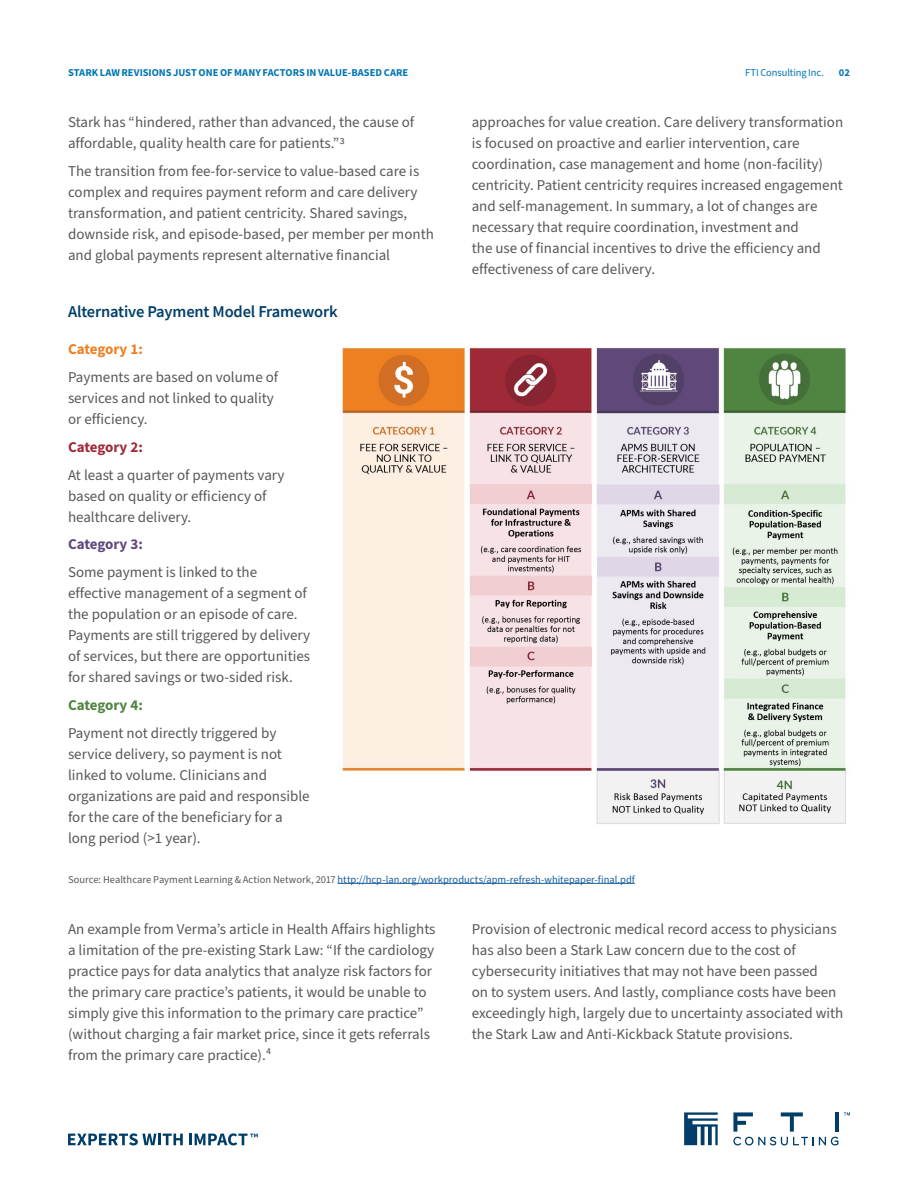
<style>
.page{position:relative;width:918px;height:1188px;background:#fff}
.page>*{position:absolute;margin:0;border:0;box-sizing:border-box;transform-origin:0 0}
.Subhead{font:600 16.5px "Source Sans Pro";letter-spacing:-.01em;color:#003e69}
.Body_Copy{font:15px/21px "Source Sans Pro";color:#57585a}
.Body_Copy-2{font:700 15px "Source Sans Pro";letter-spacing:-.01em;color:#ee8021}
.Body_Copy-3{font:700 15px "Source Sans Pro";letter-spacing:-.01em;color:#a02a38}
.Body_Copy-4{font:700 15px "Source Sans Pro";letter-spacing:-.01em;color:#60487a}
.Body_Copy-5{font:700 15px "Source Sans Pro";letter-spacing:-.01em;color:#508541}
.Boilerplate{font:10.5px "Source Sans Pro";color:#175d9e}
.FOLIO{font:700 10.5px "Source Sans Pro";color:#0075b6}
.t1{font:10.5px "Source Sans Pro";letter-spacing:-.01em;color:#0075b6}
.s1{color:#57585a}
</style>
<div class="page">
<img style="left:342px;top:347px;width:504px;height:477px">
<hr style="left:338px;top:883px;width:297px;height:1px;background:#175d9e">
<svg style="left:68px;top:1133px;width:115px;height:12px"></svg>
<svg style="left:189px;top:1133px;width:69px;height:12px"></svg>
<svg style="left:684px;top:1112px;width:34px;height:33px"></svg>
<svg style="left:844px;top:1112px;width:6px;height:3px"></svg>
<hr style="left:835px;top:1112px;width:4px;height:20px;background:#003e69">
<svg style="left:733px;top:1112px;width:105px;height:33px"></svg>
<p class="FOLIO" style="left:68px;top:65px;width:342px">STARK LAW REVISIONS JUST ONE OF MANY FACTORS IN VALUE-BASED CARE</p>
<p class="t1" style="left:745px;top:65px;width:80px">FTI Consulting Inc.</p>
<p class="FOLIO" style="left:839px;top:65px;width:13px">02</p>
<p class="Body_Copy" style="left:68px;top:112px;width:348px">Stark has “hindered, rather than advanced, the cause of affordable, quality health care for patients.”3</p>
<p class="Body_Copy" style="left:68px;top:161px;width:367px">The transition from fee-for-service to value-based care is complex and requires payment reform and care delivery transformation, and patient centricity. Shared savings, downside risk, and episode-based, per member per month and global payments represent alternative financial</p>
<p class="Subhead" style="left:68px;top:301px;width:271px">Alternative Payment Model Framework</p>
<p class="Body_Copy-2" style="left:68px;top:339px;width:76px">Category 1:</p>
<p class="Body_Copy" style="left:68px;top:367px;width:212px">Payments are based on volume of services and not linked to quality or efficiency.</p>
<p class="Body_Copy-3" style="left:68px;top:437px;width:76px">Category 2:</p>
<p class="Body_Copy" style="left:68px;top:465px;width:218px">At least a quarter of payments vary based on quality or efficiency of healthcare delivery.</p>
<p class="Body_Copy-4" style="left:68px;top:534px;width:76px">Category 3:</p>
<p class="Body_Copy" style="left:68px;top:562px;width:244px">Some payment is linked to the effective management of a segment of the population or an episode of care.<br>Payments are still triggered by delivery of services, but there are opportunities for shared savings or two-sided risk.</p>
<p class="Body_Copy-5" style="left:68px;top:695px;width:76px">Category 4:</p>
<p class="Body_Copy" style="left:68px;top:723px;width:243px">Payment not directly triggered by service delivery, so payment is not linked to volume. Clinicians and organizations are paid and responsible for the care of the beneficiary for a long period (&gt;1 year).</p>
<p class="Body_Copy" style="left:472px;top:112px;width:373px">approaches for value creation. Care delivery transformation is focused on proactive and earlier intervention, care coordination, case management and home (non-facility) centricity. Patient centricity requires increased engagement and self-management. In summary, a lot of changes are necessary that require coordination, investment and<br>the use of financial incentives to drive the efficiency and effectiveness of care delivery.</p>
<p class="Boilerplate" style="left:68px;top:872px;width:568px"><span class="s1">Source: Healthcare Payment Learning &amp; Action Network, 2017</span> http://hcp-lan.org/workproducts/apm-refresh-whitepaper-final.pdf</p>
<p class="Body_Copy" style="left:68px;top:919px;width:369px">An example from Verma’s article in Health Affairs highlights a limitation of the pre-existing Stark Law: “If the cardiology practice pays for data analytics that analyze risk factors for the primary care practice’s patients, it would be unable to simply give this information to the primary care practice” (without charging a fair market price, since it gets referrals from the primary care practice).⁴</p>
<p class="Body_Copy" style="left:472px;top:919px;width:373px">Provision of electronic medical record access to physicians has also been a Stark Law concern due to the cost of cybersecurity initiatives that may not have been passed<br>on to system users. And lastly, compliance costs have been exceedingly high, largely due to uncertainty associated with the Stark Law and Anti-Kickback Statute provisions.</p>
</div>
